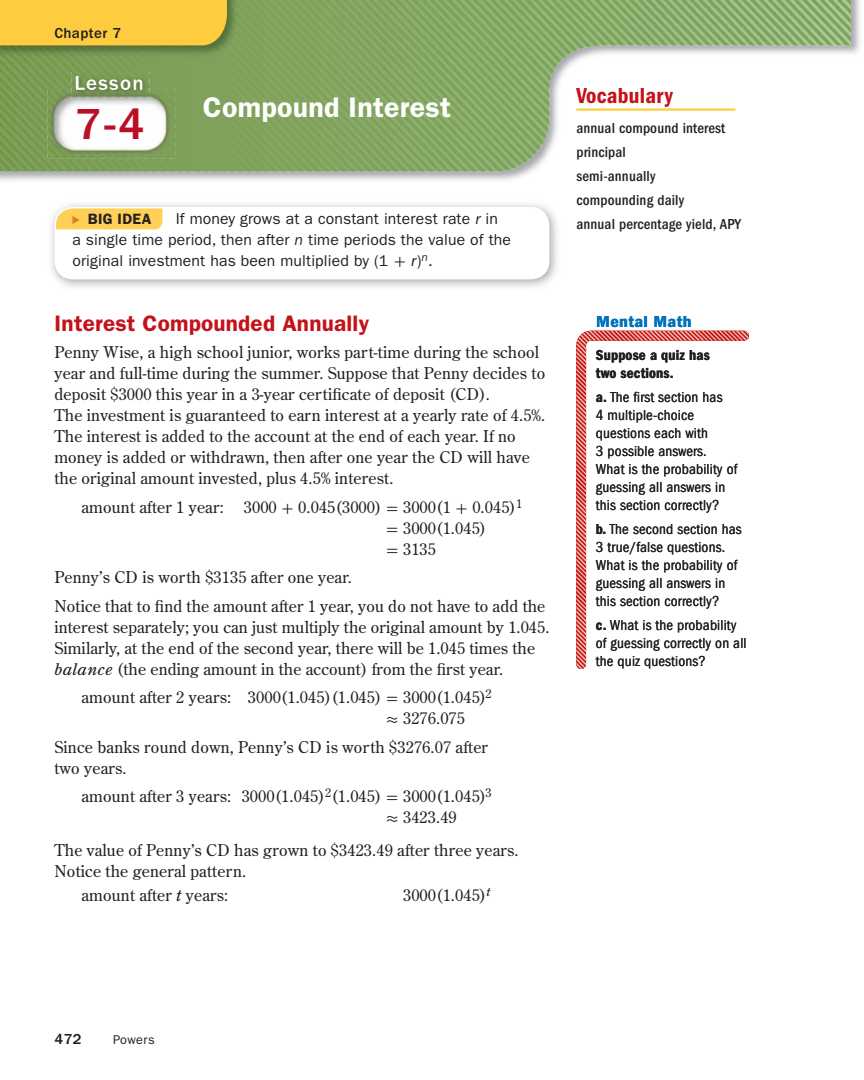
<style>
.page{position:relative;width:864px;height:1080px;background:#fff}
.page>*{position:absolute;margin:0;border:0;box-sizing:border-box;transform-origin:0 0}
.t1{font:500 45px "ITC Franklin Gothic Std";color:#ba0f25}
.t2{font:600 28.5px "ITC Franklin Gothic Std";letter-spacing:.01em;color:#fff}
.t3{font:600 22.5px "ITC Franklin Gothic Std";letter-spacing:.01em;color:#c4121a}
.t4{font:22.5px "ITC Franklin Gothic Std Dm Cd";letter-spacing:.01em;color:#c4121a}
.t5{font:500 21px "ITC Franklin Gothic Std";letter-spacing:.06em;color:#fff}
.t6{font:16.5px "ITC Franklin Gothic Std Dm Cd";letter-spacing:.02em;color:#0072bc;scale:1.12 1}
.t7{font:16.2px/21px "Century Old Style Std";letter-spacing:.01em;color:#231f20}
.t8{font:15.75px/21px "ITC Franklin Gothic Std";letter-spacing:.01em;color:#231f20}
.t9{font:condensed 15px/18px "ITC Franklin Gothic Std";letter-spacing:.01em;color:#231f20}
.t10{font:500 condensed 15px/24px "ITC Franklin Gothic Std";letter-spacing:.01em;color:#231f20}
.t11{font:15px/18px "ITC Franklin Gothic Std Dm Cd";letter-spacing:.01em;color:#231f20}
.t12{font:500 15px "ITC Franklin Gothic Std";letter-spacing:.025em;color:#231f20}
.t13{font:600 15px "ITC Franklin Gothic Std";letter-spacing:.02em;color:#231f20}
.t14{font:12.75px "ITC Franklin Gothic Std";letter-spacing:.03em;color:#231f20}
.s1{font-style:italic}
.s2{font-family:"Uni Math";font-size:16.2px}
.s3{font-family:"Uni Math"}
.s4{font-family:"Uni Math";color:#fff}
.s5{font-family:"ITC Franklin Gothic Std Dm Cd";font-stretch:normal}
</style>
<div class="page">
<img style="left:51px;top:204px;width:506px;height:83px">
<div style="left:55px;top:208px;width:494px;height:71px;background:#fff;border-radius:18px"></div>
<div style="left:54px;top:207px;width:495px;height:72px;border:2px solid #fff;border-radius:18px"></div>
<img style="left:851px;top:5px;width:9px;height:49px">
<img style="left:0;top:171px;width:14px;height:10px">
<img style="left:14px;top:171px;width:518px;height:10px">
<img style="left:0;top:0;width:851px;height:171px">
<img style="left:71px;top:72px;width:79px;height:17px">
<img style="left:76px;top:76px;width:66px;height:13px">
<img style="left:0;top:0;width:239px;height:58px">
<img style="left:48px;top:89px;width:127px;height:70px">
<svg style="left:55px;top:208px;width:107px;height:21px;background:#fdd160"></svg>
<svg style="left:576px;top:331px;width:173px;height:338px"></svg>
<hr style="left:576px;top:108px;width:159px;height:3px;background:#fecc3e">
<div style="left:0;top:0;width:227px;height:45px;background:#fecc3e"></div>
<p class="t12" style="left:54px;top:28px;width:68px">Chapter 7</p>
<p class="t5" style="left:74px;top:75px;width:71px">Lesson</p>
<p class="t1" style="left:75px;top:108px;width:71px">7-4</p>
<p class="t2" style="left:203px;top:98px;width:249px">Compound Interest</p>
<p class="t8" style="left:72px;top:210px;width:440px;text-indent:103px">If money grows at a constant interest rate <span class="s1">r</span> in<br>a single time period, then after <span class="s1">n</span> time periods the value of the original investment has been multiplied by (1 <span class="s2">+</span> <span class="s1">r</span>)<sup>n</sup>.</p>
<p class="t13" style="left:88px;top:214px;width:65px">BIG IDEA</p>
<p class="t3" style="left:55px;top:316px;width:316px">Interest Compounded Annually</p>
<p class="t7" style="left:54px;top:343px;width:492px">Penny Wise, a high school junior, works part-time during the school year and full-time during the summer. Suppose that Penny decides to deposit $3000 this year in a 3-year certificate of deposit (CD).<br>The investment is guaranteed to earn interest at a yearly rate of 4.5%.<br>The interest is added to the account at the end of each year. If no money is added or withdrawn, then after one year the CD will have the original amount invested, plus 4.5% interest.</p>
<p class="t7" style="left:386px;top:498px;width:138px;text-indent:-304px">amount after 1 year: 3000 <span class="s3">+</span> 0.045(3000) <span class="s3">=</span> 3000(1 <span class="s3">+</span> 0.045)<sup>1 </sup><span class="s3">=</span> 3000(1.045)<br><span class="s3">=</span> 3135</p>
<p class="t7" style="left:54px;top:564px;width:492px;line-height:28.5px">Penny’s CD is worth $3135 after one year.<br>Notice that to find the amount after 1 year, you do not have to add the</p>
<p class="t7" style="left:54px;top:618px;width:496px">interest separately; you can just multiply the original amount by 1.045.<br>Similarly, at the end of the second year, there will be 1.045 times the <span class="s1">balance</span> (the ending amount in the account) from the first year.</p>
<p class="t7" style="left:386px;top:688px;width:107px;text-indent:-304px">amount after 2 years: 3000(1.045)(1.045) <span class="s3">=</span> 3000(1.045)<sup>2 </sup><span class="s3">≈</span> 3276.075</p>
<p class="t7" style="left:54px;top:738px;width:435px">Since banks round down, Penny’s CD is worth $3276.07 after two years.</p>
<p class="t7" style="left:386px;top:787px;width:107px;text-indent:-304px">amount after 3 years: 3000(1.045)<sup>2</sup>(1.045) <span class="s3">=</span> 3000(1.045)<sup>3 </sup><span class="s3">≈</span> 3423.49</p>
<p class="t7" style="left:54px;top:841px;width:466px">The value of Penny’s CD has grown to $3423.49 after three years.<br>Notice the general pattern.</p>
<p class="t7" style="left:81px;top:886px;width:148px">amount after <span class="s1">t</span> years:</p>
<p class="t7" style="left:386px;top:886px;width:106px"><span class="s4">=</span> 3000(1.045)<sup>t</sup></p>
<p class="t4" style="left:576px;top:88px;width:98px">Vocabulary</p>
<p class="t10" style="left:576px;top:117px;width:166px">annual compound interest principal<br>semi-annually<br>compounding daily<br>annual percentage yield, APY</p>
<p class="t6" style="left:596px;top:316px;width:87px">Mental Math</p>
<p class="t11" style="left:596px;top:347px;width:115px">Suppose a quiz has two sections.</p>
<p class="t9" style="left:596px;top:389px;width:143px"><span class="s5">a.</span> The first section has<br>4 multiple-choice questions each with<br>3 possible answers.<br>What is the probability of guessing all answers in this section correctly?</p>
<p class="t9" style="left:596px;top:521px;width:147px"><span class="s5">b.</span> The second section has<br>3 true/false questions.<br>What is the probability of guessing all answers in this section correctly?</p>
<p class="t9" style="left:596px;top:617px;width:152px"><span class="s5">c.</span> What is the probability of guessing correctly on all the quiz questions?</p>
<p class="t12" style="left:54px;top:1034px;width:29px">472</p>
<p class="t14" style="left:113px;top:1036px;width:43px">Powers</p>
</div>
